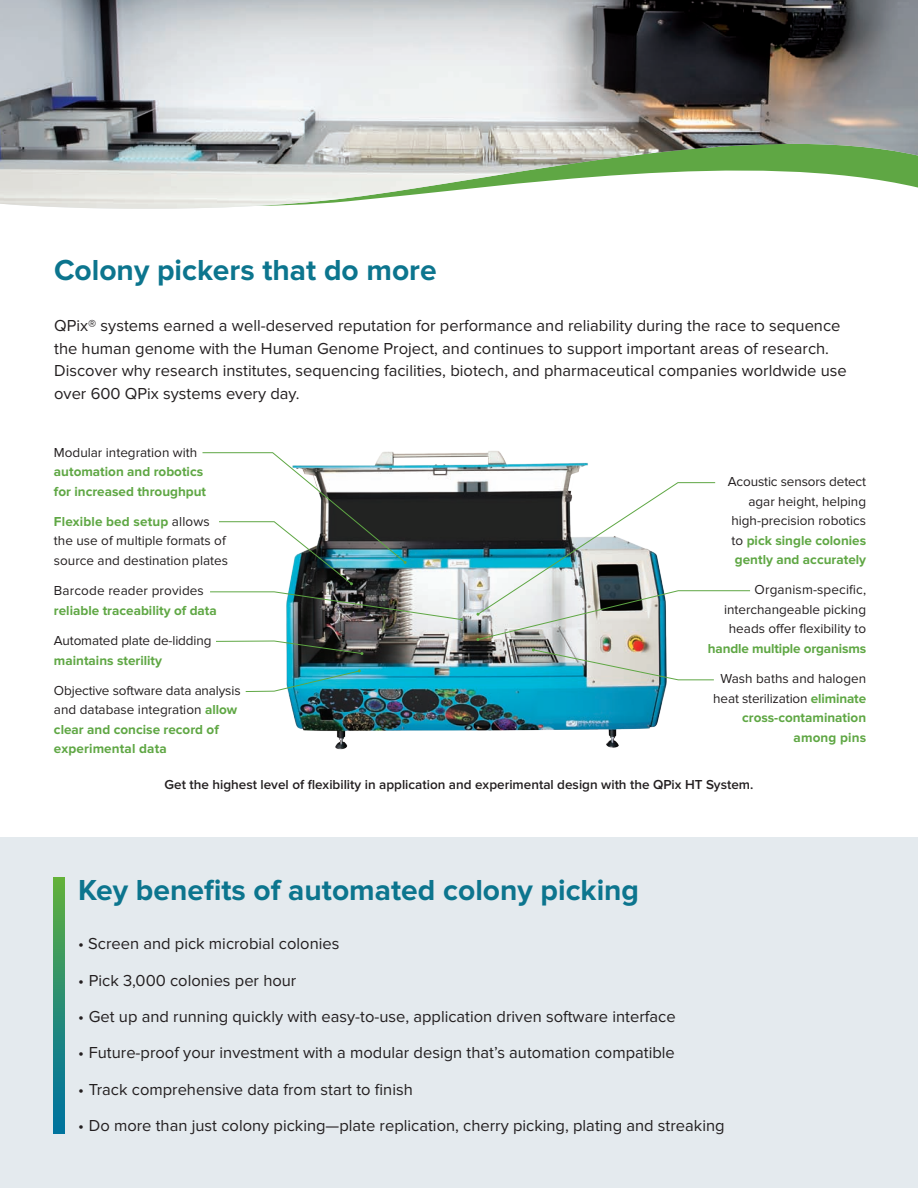
<style>
.page{position:relative;width:918px;height:1188px;background:#fff}
.page>*{position:absolute;margin:0;border:0;box-sizing:border-box;transform-origin:0 0}
.Page_Title{font:700 30px "Proxima Nova";color:#0c758e}
.Product_Listing_Key{font:16.5px "Proxima Nova";color:#231f20}
.Body{font:16.5px/22.5px "Proxima Nova";color:#231f20}
.Body-2{font:13.5px/19.5px "Proxima Nova";color:#231f20}
.Body-3{font:700 13.5px/19.5px "Proxima Nova";color:#5fa744}
.t1{font:600 13.5px "Proxima Nova";color:#231f20}
.s1{font-weight:400;color:#231f20}
.s2{font-weight:700;color:#5fa744}
</style>
<div class="page">
<div style="left:0;top:838px;width:918px;height:350px;background:#e4eaee"></div>
<svg style="left:54px;top:878px;width:10px;height:256px"></svg>
<img style="left:286px;top:451px;width:381px;height:299px">
<svg style="left:476px;top:482px;width:274px;height:159px"></svg>
<img style="left:532px;top:648px;width:182px;height:33px">
<svg style="left:202px;top:452px;width:205px;height:133px"></svg>
<img style="left:210px;top:591px;width:253px;height:30px">
<svg style="left:216px;top:640px;width:147px;height:15px"></svg>
<svg style="left:245px;top:669px;width:116px;height:23px"></svg>
<img style="left:0;top:0;width:918px;height:209px">
<p class="Page_Title" style="left:54px;top:253px;width:384px">Colony pickers that do more</p>
<p class="Body" style="left:54px;top:315px;width:794px">QPix® systems earned a well-deserved reputation for performance and reliability during the race to sequence the human genome with the Human Genome Project, and continues to support important areas of research.<br>Discover why research institutes, sequencing facilities, biotech, and pharmaceutical companies worldwide use over 600 QPix systems every day.</p>
<p class="Body-3" style="left:54px;top:443px;width:154px"><span class="s1">Modular integration with </span>automation and robotics for increased throughput</p>
<p class="Body-2" style="left:54px;top:512px;width:176px"><span class="s2">Flexible bed setup</span> allows the use of multiple formats of source and destination plates</p>
<p class="Body-3" style="left:54px;top:581px;width:164px"><span class="s1">Barcode reader provides </span>reliable traceability of data</p>
<p class="Body-2" style="left:54px;top:631px;width:159px">Automated plate de-lidding <span class="s2">maintains sterility</span></p>
<p class="Body-2" style="left:54px;top:681px;width:188px">Objective software data analysis and database integration <span class="s2">allow clear and concise record of experimental data</span></p>
<p class="Body-2" style="left:728px;top:472px;width:140px;text-align:right">Acoustic sensors detect agar height, helping high-precision robotics to <span class="s2">pick single colonies gently and accurately</span></p>
<p class="Body-2" style="left:708px;top:580px;width:160px;text-align:right">Organism-specific, interchangeable picking heads offer flexibility to <span class="s2">handle multiple organisms</span></p>
<p class="Body-3" style="left:713px;top:669px;width:154px;text-align:right"><span class="s1">Wash baths and halogen heat sterilization</span> eliminate cross-contamination among pins</p>
<p class="t1" style="left:165px;top:777px;width:590px">Get the highest level of flexibility in application and experimental design with the QPix HT System.</p>
<p class="Page_Title" style="left:78px;top:873px;width:563px">Key benefits of automated colony picking</p>
<p class="Product_Listing_Key" style="left:78px;top:934px;width:263px">• Screen and pick microbial colonies</p>
<p class="Product_Listing_Key" style="left:78px;top:971px;width:220px">• Pick 3,000 colonies per hour</p>
<p class="Product_Listing_Key" style="left:78px;top:1007px;width:599px">• Get up and running quickly with easy-to-use, application driven software interface</p>
<p class="Product_Listing_Key" style="left:78px;top:1043px;width:598px">• Future-proof your investment with a modular design that’s automation compatible</p>
<p class="Product_Listing_Key" style="left:78px;top:1080px;width:336px">• Track comprehensive data from start to finish</p>
<p class="Product_Listing_Key" style="left:78px;top:1116px;width:648px">• Do more than just colony picking—plate replication, cherry picking, plating and streaking</p>
</div>
